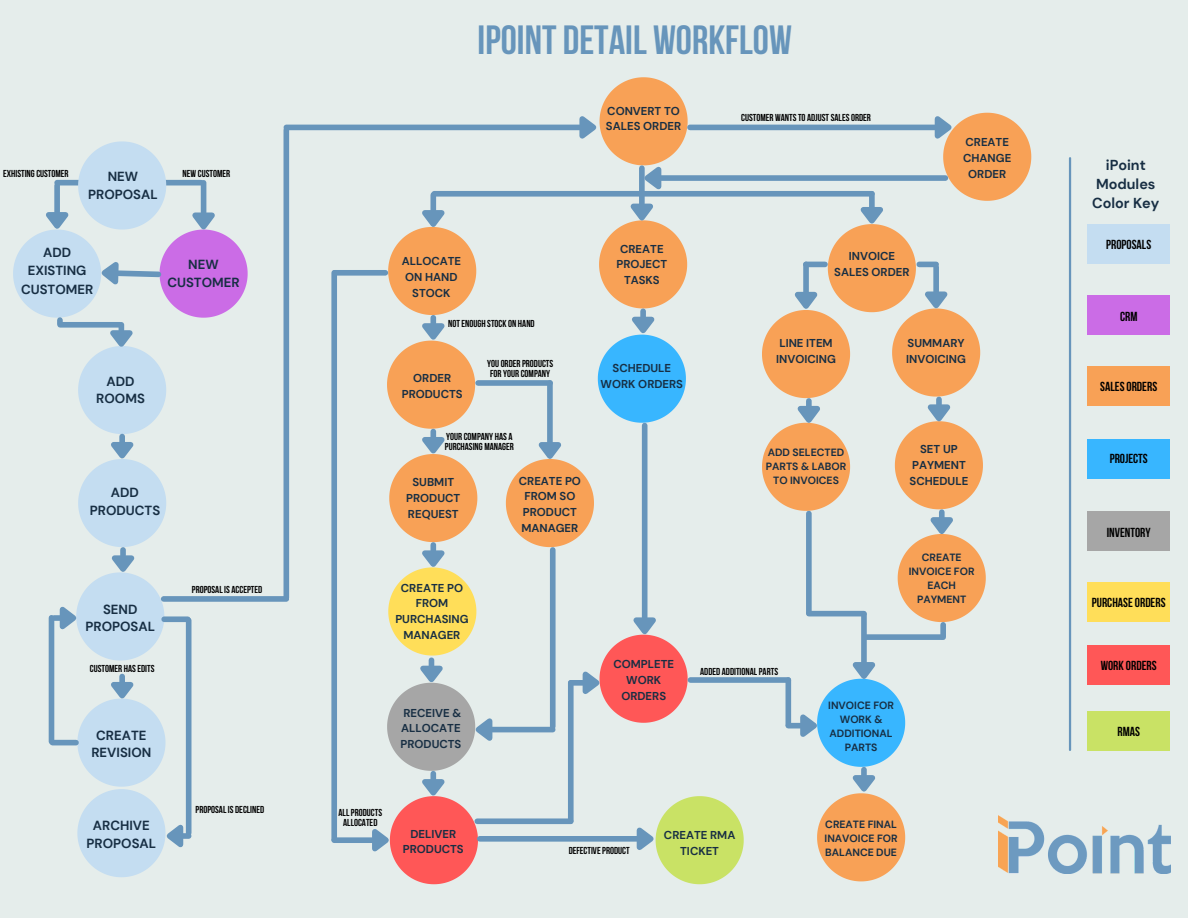
<style>
.page{position:relative;width:1188px;height:918px;background:#e5edeb}
.page>*{position:absolute;margin:0;border:0;box-sizing:border-box;transform-origin:0 0}
.t1{font:700 40.65px "Bebas Neue";color:#6795bb}
.t2{font:700 14.4px/19.2px "DM Sans";color:#172e43;text-align:center}
.t3{font:700 13.2px/17.5px "DM Sans";color:#172e43;text-align:center}
.t4{font:700 13.05px "Bebas Neue";color:#000}
.t5{font:700 11.4px/15.8px "DM Sans";color:#172e43;text-align:center}
.t6{font:700 10.5px/14px "DM Sans";color:#172e43;text-align:center}
.t7{font:700 10.05px/10.1px "Bebas Neue";color:#000}
</style>
<div class="page">
<div style="left:49px;top:618px;width:5px;height:124px;background:#6795bb"></div>
<div style="left:52px;top:740px;width:24px;height:5px;background:#6795bb"></div>
<svg style="left:13px;top:141px;width:235px;height:520px"></svg>
<div style="left:186px;top:620px;width:5px;height:213px;background:#6795bb"></div>
<div style="left:164px;top:616px;width:24px;height:6px;background:#6795bb"></div>
<svg style="left:77px;top:676px;width:112px;height:201px"></svg>
<div style="left:284px;top:130px;width:5px;height:468px;background:#6795bb"></div>
<div style="left:164px;top:596px;width:122px;height:6px;background:#6795bb"></div>
<div style="left:286px;top:125px;width:293px;height:5px;background:#6795bb"></div>
<div style="left:690px;top:125px;width:245px;height:5px;background:#6795bb"></div>
<div style="left:478px;top:380px;width:72px;height:6px;background:#6795bb"></div>
<div style="left:550px;top:550px;width:6px;height:177px;background:#6795bb"></div>
<div style="left:430px;top:195px;width:6px;height:15px;background:#6795bb"></div>
<div style="left:434px;top:191px;width:438px;height:6px;background:#6795bb"></div>
<div style="left:661px;top:175px;width:284px;height:6px;background:#6795bb"></div>
<div style="left:547px;top:383px;width:6px;height:59px;background:#6795bb"></div>
<svg style="left:506px;top:437px;width:88px;height:110px"></svg>
<div style="left:492px;top:727px;width:61px;height:5px;background:#6795bb"></div>
<div style="left:331px;top:273px;width:6px;height:567px;background:#6795bb"></div>
<div style="left:335px;top:270px;width:50px;height:6px;background:#6795bb"></div>
<div style="left:334px;top:837px;width:38px;height:6px;background:#6795bb"></div>
<svg style="left:367px;top:205px;width:130px;height:679px"></svg>
<svg style="left:574px;top:77px;width:114px;height:346px"></svg>
<div style="left:642px;top:426px;width:5px;height:191px;background:#6795bb"></div>
<div style="left:571px;top:680px;width:12px;height:6px;background:#6795bb"></div>
<svg style="left:578px;top:612px;width:110px;height:111px"></svg>
<div style="left:568px;top:683px;width:6px;height:138px;background:#6795bb"></div>
<div style="left:477px;top:818px;width:94px;height:6px;background:#6795bb"></div>
<div style="left:480px;top:836px;width:157px;height:6px;background:#6795bb"></div>
<svg style="left:632px;top:796px;width:112px;height:88px"></svg>
<div style="left:788px;top:723px;width:12px;height:5px;background:#6795bb"></div>
<div style="left:786px;top:680px;width:5px;height:45px;background:#6795bb"></div>
<div style="left:690px;top:677px;width:98px;height:6px;background:#6795bb"></div>
<svg style="left:762px;top:112px;width:269px;height:510px"></svg>
<div style="left:861px;top:614px;width:6px;height:48px;background:#6795bb"></div>
<svg style="left:795px;top:657px;width:110px;height:224px"></svg>
<div style="left:865px;top:634px;width:77px;height:6px;background:#6795bb"></div>
<div style="left:940px;top:625px;width:6px;height:12px;background:#6795bb"></div>
<div style="left:809px;top:611px;width:55px;height:5px;background:#6795bb"></div>
<div style="left:806px;top:514px;width:6px;height:99px;background:#6795bb"></div>
<div style="left:1088px;top:224px;width:82px;height:40px;background:#c4ddf1"></div>
<div style="left:1088px;top:295px;width:82px;height:40px;background:#cb6ce6"></div>
<div style="left:1088px;top:366px;width:82px;height:40px;background:#f8a156"></div>
<div style="left:1088px;top:439px;width:82px;height:40px;background:#38b6ff"></div>
<div style="left:1088px;top:511px;width:82px;height:40px;background:#a6a6a6"></div>
<div style="left:1088px;top:582px;width:82px;height:40px;background:#ffde59"></div>
<div style="left:1088px;top:645px;width:82px;height:40px;background:#ff5757"></div>
<div style="left:1088px;top:711px;width:82px;height:40px;background:#c9e265"></div>
<hr style="left:1069px;top:158px;width:2px;height:592px;background:#6795bb">
<img style="left:998px;top:816px;width:172px;height:57px">
<p class="t7" style="left:3px;top:169px;width:67px">EXHISTING CUSTOMER</p>
<p class="t7" style="left:183px;top:169px;width:49px">NEW CUSTOMER</p>
<p class="t3" style="left:88px;top:167px;width:71px;line-height:18.5px">NEW<br>PROPOSAL</p>
<p class="t3" style="left:21px;top:243px;width:74px;line-height:18.5px">ADD<br>EXISTING<br>CUSTOMER</p>
<p class="t3" style="left:167px;top:255px;width:74px;line-height:18.5px">NEW<br>CUSTOMER</p>
<p class="t3" style="left:96px;top:372px;width:50px">ADD<br>ROOMS</p>
<p class="t3" style="left:90px;top:484px;width:72px">ADD<br>PRODUCTS</p>
<p class="t3" style="left:85px;top:600px;width:71px">SEND<br>PROPOSAL</p>
<p class="t7" style="left:90px;top:665px;width:66px">CUSTOMER HASEDITS</p>
<p class="t3" style="left:91px;top:727px;width:61px">CREATE<br>REVISION</p>
<p class="t3" style="left:87px;top:817px;width:71px">ARCHIVE<br>PROPOSAL</p>
<p class="t7" style="left:192px;top:585px;width:72px">PROPOSAL IS ACCEPTED</p>
<p class="t7" style="left:196px;top:805px;width:70px">PROPOSAL IS DECLINED</p>
<p class="t1" style="left:478px;top:23px;width:316px">IPOINT DETAIL WORKFLOW</p>
<p class="t5" style="left:606px;top:103px;width:77px;text-align:left">CONVERT TO<br>SALES ORDER</p>
<p class="t7" style="left:741px;top:114px;width:131px">CUSTOMER WANTSTO ADJUST SALES ORDER</p>
<p class="t5" style="left:963px;top:135px;width:50px">CREATE<br>CHANGE<br>ORDER</p>
<p class="t5" style="left:402px;top:254px;width:61px">ALLOCATE<br>ON HAND<br>STOCK</p>
<p class="t7" style="left:448px;top:320px;width:88px">NOT ENOUGH STOCK ON HAND</p>
<p class="t5" style="left:402px;top:370px;width:62px">ORDER<br>PRODUCTS</p>
<p class="t7" style="left:487px;top:359px;width:68px">YOU ORDER PRODUCTS<br>FOR YOUR COMPANY</p>
<p class="t7" style="left:445px;top:433px;width:71px">YOUR COMPANY HAS A<br>PURCHASING MANAGER</p>
<p class="t5" style="left:406px;top:474px;width:56px">SUBMIT<br>PRODUCT<br>REQUEST</p>
<p class="t5" style="left:395px;top:580px;width:75px">CREATE PO<br>FROM<br>PURCHASING<br>MANAGER</p>
<p class="t5" style="left:401px;top:705px;width:62px;text-align:justify">RECEIVE &amp; ALLOCATE PRODUCTS</p>
<p class="t5" style="left:519px;top:473px;width:64px;text-align:left">CREATE PO<br>FROM SO<br>PRODUCT<br>MANAGER</p>
<p class="t5" style="left:616px;top:241px;width:52px">CREATE<br>PROJECT<br>TASKS</p>
<p class="t5" style="left:834px;top:249px;width:77px">INVOICE<br>SALES ORDER</p>
<p class="t5" style="left:601px;top:360px;width:84px">SCHEDULE<br>WORK ORDERS</p>
<p class="t5" style="left:776px;top:335px;width:61px;text-align:left">LINE ITEM<br>INVOICING</p>
<p class="t5" style="left:906px;top:335px;width:61px;text-align:left">SUMMARY<br>INVOICING</p>
<p class="t6" style="left:766px;top:446px;width:82px">ADD SELECTED<br>PARTS &amp; LABOR<br>TO INVOICES</p>
<p class="t5" style="left:910px;top:442px;width:60px">SET UP<br>PAYMENT<br>SCHEDULE</p>
<p class="t5" style="left:613px;top:656px;width:62px">COMPLETE<br>WORK<br>ORDERS</p>
<p class="t7" style="left:700px;top:668px;width:79px">ADDED ADDITIONALPARTS</p>
<p class="t6" style="left:909px;top:550px;width:67px">CREATE<br>INVOICE FOR<br>EACH<br>PAYMENT</p>
<p class="t6" style="left:828px;top:699px;width:67px">INVOICE FOR<br>WORK &amp;<br>ADDITIONAL<br>PARTS</p>
<p class="t7" style="left:339px;top:808px;width:45px;text-align:center">ALL PRODUCTS<br>ALLOCATED</p>
<p class="t5" style="left:403px;top:826px;width:62px">DELIVER<br>PRODUCTS</p>
<p class="t7" style="left:569px;top:846px;width:62px">DEFECTIVE PRODUCT</p>
<p class="t5" style="left:664px;top:827px;width:73px">CREATE RMA<br>TICKET</p>
<p class="t6" style="left:825px;top:818px;width:75px;text-align:justify">CREATE FINAL INAVOICE FOR BALANCE DUE</p>
<p class="t2" style="left:1092px;top:155px;width:69px">iPoint<br>Modules<br>Color Key</p>
<p class="t4" style="left:1106px;top:239px;width:47px">PROPOSALS</p>
<p class="t4" style="left:1120px;top:311px;width:19px">CRM</p>
<p class="t4" style="left:1100px;top:381px;width:58px">SALESORDERS</p>
<p class="t4" style="left:1110px;top:453px;width:40px">PROJECTS</p>
<p class="t4" style="left:1107px;top:527px;width:45px">INVENTORY</p>
<p class="t4" style="left:1092px;top:598px;width:75px">PURCHASE ORDERS</p>
<p class="t4" style="left:1101px;top:660px;width:57px">WORK ORDERS</p>
<p class="t4" style="left:1117px;top:727px;width:24px">RMAS</p>
</div>
